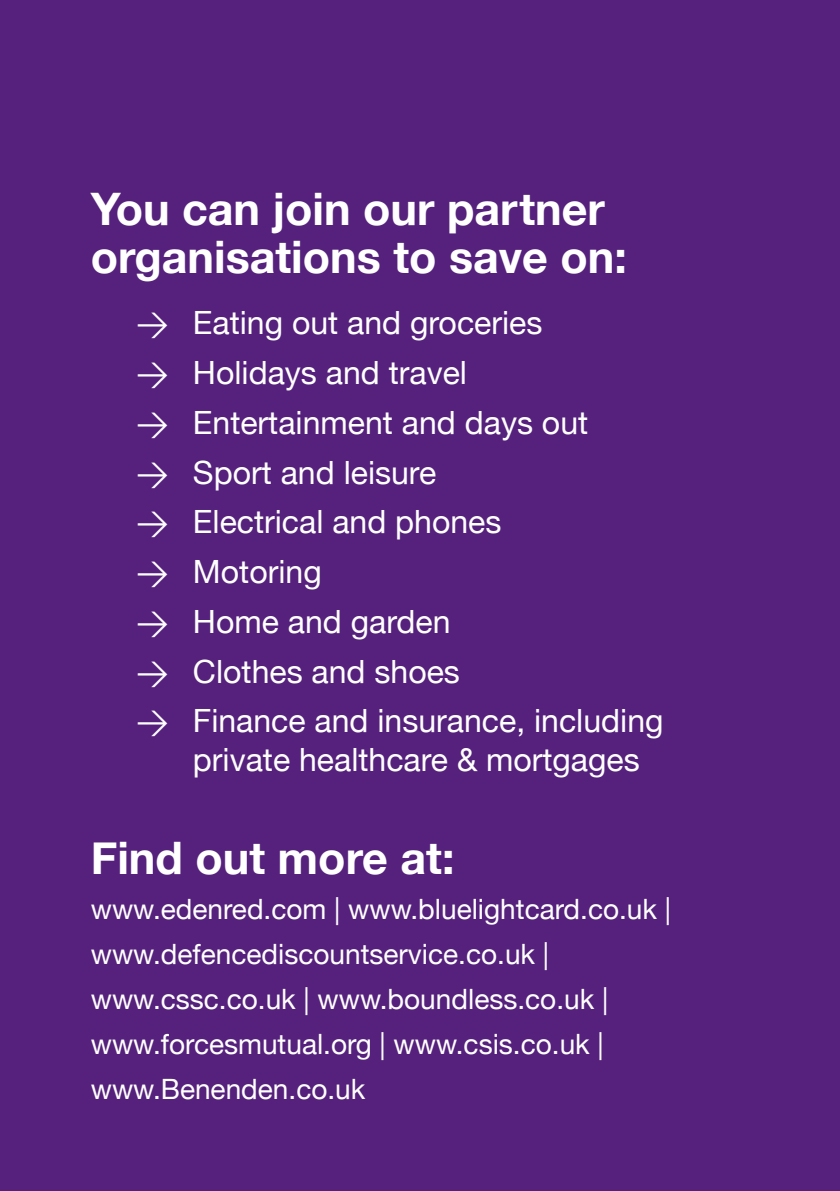
<style>
.page{position:relative;width:840px;height:1191px;background:#fff}
.page>*{position:absolute;margin:0;border:0;box-sizing:border-box;transform-origin:0 0}
.t1{font:700 44.8px/48px "Helvetica Neue";color:#fff}
.t2{font:32px/38.4px "Helvetica Neue";color:#fff}
.t3{font:28px/44.8px "Helvetica Neue";color:#fff}
.s1{font-family:"DINOT"}
</style>
<div class="page">
<div style="left:0;top:0;width:839px;height:1191px;background:#55217c"></div>
<h1 class="t1" style="left:91px;top:186px;width:537px">You can join our partner organisations to save on:</h1>
<p class="t2" style="left:136px;top:305px;width:407px"><span class="s1">→</span> Eating out and groceries</p>
<p class="t2" style="left:136px;top:355px;width:332px"><span class="s1">→</span> Holidays and travel</p>
<p class="t2" style="left:136px;top:405px;width:453px"><span class="s1">→</span> Entertainment and days out</p>
<p class="t2" style="left:136px;top:455px;width:301px"><span class="s1">→</span> Sport and leisure</p>
<p class="t2" style="left:136px;top:504px;width:366px"><span class="s1">→</span> Electrical and phones</p>
<p class="t2" style="left:136px;top:554px;width:187px"><span class="s1">→</span> Motoring</p>
<p class="t2" style="left:136px;top:604px;width:315px"><span class="s1">→</span> Home and garden</p>
<p class="t2" style="left:136px;top:654px;width:325px"><span class="s1">→</span> Clothes and shoes</p>
<p class="t2" style="left:193px;top:703px;width:472px;text-indent:-57px"><span class="s1">→</span> Finance and insurance, including private healthcare &amp; mortgages</p>
<h1 class="t1" style="left:91px;top:835px;width:365px">Find out more at:</h1>
<p class="t3" style="left:91px;top:888px;width:581px">www.edenred.com | www.bluelightcard.co.uk | www.defencediscountservice.co.uk | www.cssc.co.uk | www.boundless.co.uk | www.forcesmutual.org | www.csis.co.uk | www.Benenden.co.uk</p>
</div>
